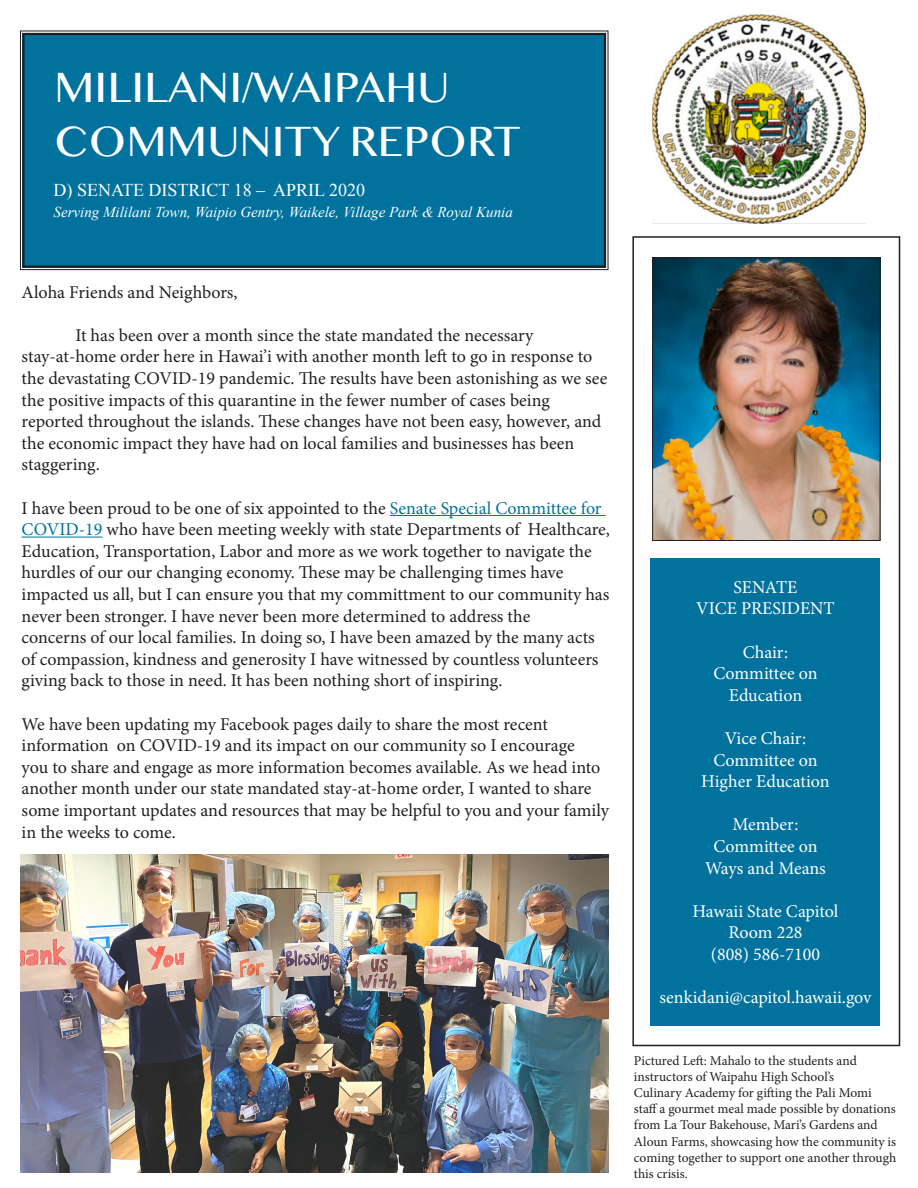
<style>
.page{position:relative;width:918px;height:1188px;background:#fff}
.page>*{position:absolute;margin:0;border:0;box-sizing:border-box;transform-origin:0 0}
.t1{font:45px "Sinhala MN";color:#fff}
.t2{font:18px/21.6px "Minion Pro";letter-spacing:-.005em;color:#231f20}
.t3{font:18px/21.6px "Minion Pro";color:#fff;text-align:center}
.t4{font:18px "Times New Roman";color:#fff}
.t5{font:italic 15px "Times New Roman";color:#fff}
.t6{font:13.5px/16.2px "Minion Pro";letter-spacing:-.005em;color:#231f20}
.s1{color:#00729d}
</style>
<div class="page">
<div style="left:20px;top:30px;width:589px;height:240px;background:#00729d"></div>
<div style="left:22px;top:33px;width:584px;height:235px;border:2px solid #231f20"></div>
<div style="left:54px;top:68px;width:521px;height:99px;background:#00729d"></div>
<div style="left:54px;top:183px;width:521px;height:53px;background:#00729d"></div>
<hr style="left:390px;top:515px;width:216px;height:1px;background:#00729d">
<hr style="left:22px;top:537px;width:81px;height:1px;background:#00729d">
<div style="left:632px;top:236px;width:268px;height:810px;border:2px solid #231f20"></div>
<img style="left:654px;top:260px;width:224px;height:279px">
<div style="left:652px;top:258px;width:228px;height:283px;border:1px solid #231f20"></div>
<div style="left:651px;top:558px;width:229px;height:468px;background:#00729d"></div>
<img style="left:652px;top:14px;width:214px;height:209px">
<img style="left:20px;top:855px;width:588px;height:318px">
<p class="t1" style="left:54px;top:68px;width:397px">MILILANI/WAIPAHU</p>
<p class="t1" style="left:54px;top:122px;width:468px">COMMUNITY REPORT</p>
<p class="t4" style="left:54px;top:178px;width:313px">D) SENATE DISTRICT 18 – APRIL 2020</p>
<p class="t5" style="left:54px;top:202px;width:461px">Serving Mililani Town, Waipio Gentry, Waikele, Village Park &amp; Royal Kunia</p>
<p class="t2" style="left:22px;top:281px;width:218px">Aloha Friends and Neighbors,</p>
<p class="t2" style="left:22px;top:324px;width:587px;text-indent:54px">It has been over a month since the state mandated the necessary stay-at-home order here in Hawai’i with another month left to go in response to the devastating COVID-19 pandemic. The results have been astonishing as we see the positive impacts of this quarantine in the fewer number of cases being reported throughout the islands. These changes have not been easy, however, and the economic impact they have had on local families and businesses has been staggering.</p>
<p class="t2" style="left:22px;top:497px;width:590px">I have been proud to be one of six appointed to the <span class="s1">Senate Special Committee for COVID-19</span> who have been meeting weekly with state Departments of Healthcare, Education, Transportation, Labor and more as we work together to navigate the hurdles of our our changing economy. These may be challenging times have impacted us all, but I can ensure you that my committment to our community has never been stronger. I have never been more determined to address the<br>concerns of our local families. In doing so, I have been amazed by the many acts of compassion, kindness and generosity I have witnessed by countless volunteers giving back to those in need. It has been nothing short of inspiring.</p>
<p class="t2" style="left:22px;top:713px;width:589px">We have been updating my Facebook pages daily to share the most recent information on COVID-19 and its impact on our community so I encourage<br>you to share and engage as more information becomes available. As we head into another month under our state mandated stay-at-home order, I wanted to share some important updates and resources that may be helpful to you and your family in the weeks to come.</p>
<p class="t3" style="left:696px;top:576px;width:140px">SENATE<br>VICE PRESIDENT</p>
<p class="t3" style="left:713px;top:641px;width:106px">Chair:<br>Committee on<br>Education</p>
<p class="t3" style="left:701px;top:728px;width:130px">Vice Chair:<br>Committee on<br>Higher Education</p>
<p class="t3" style="left:733px;top:814px;width:67px">Member:</p>
<p class="t3" style="left:705px;top:836px;width:122px">Committee on<br>Ways and Means</p>
<p class="t3" style="left:693px;top:900px;width:147px">Hawaii State Capitol</p>
<p class="t3" style="left:728px;top:922px;width:76px">Room 228</p>
<p class="t3" style="left:711px;top:944px;width:111px">(808) 586-7100</p>
<p class="t3" style="left:659px;top:987px;width:214px">senkidani@capitol.hawaii.gov</p>
<p class="t6" style="left:634px;top:1052px;width:264px">Pictured Left: Mahalo to the students and instructors of Waipahu High School’s<br>Culinary Academy for gifting the Pali Momi staff a gourmet meal made possible by donations from La Tour Bakehouse, Mari’s Gardens and Aloun Farms, showcasing how the community is coming together to support one another through this crisis.</p>
</div>
